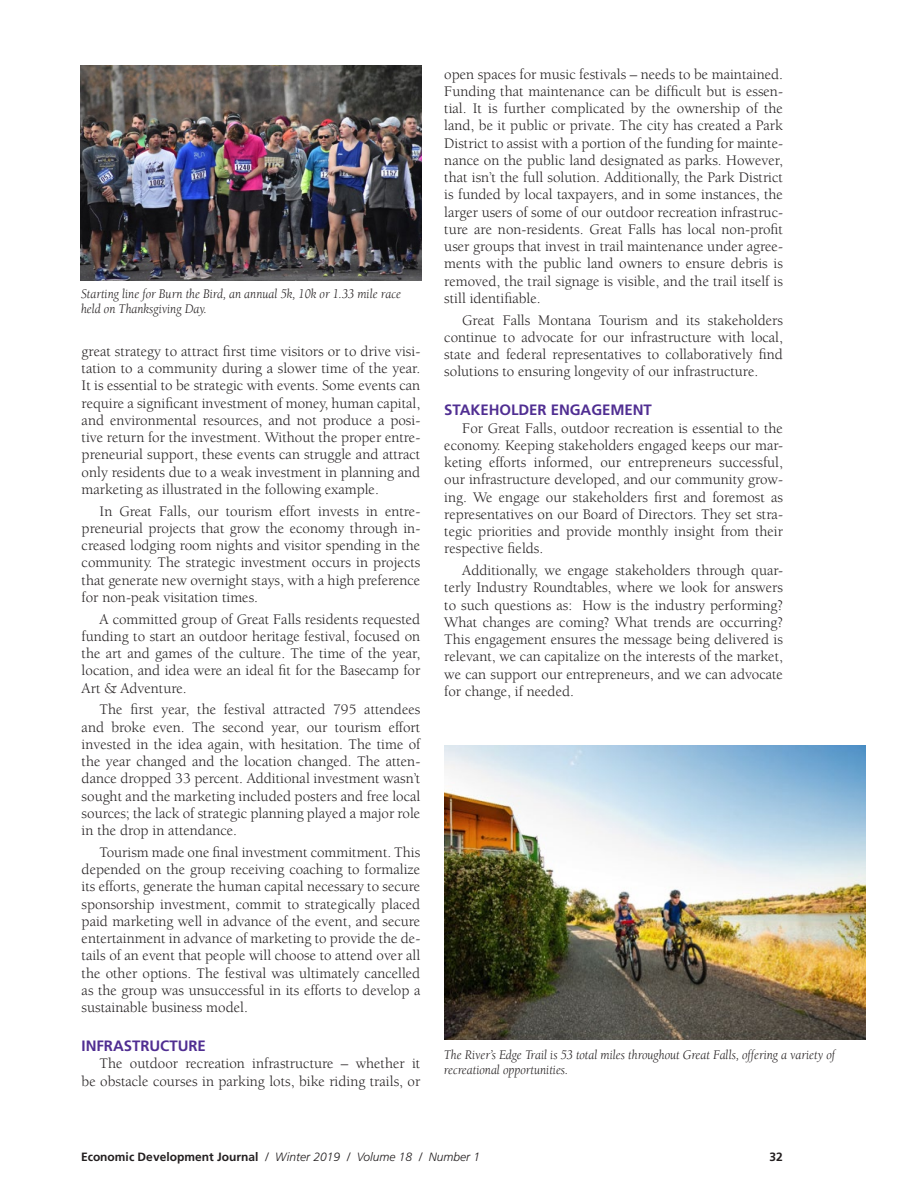
<style>
.page{position:relative;width:918px;height:1188px;background:#fff}
.page>*{position:absolute;margin:0;border:0;box-sizing:border-box;transform-origin:0 0}
.Body_Copy{font:15px/17.2px "Berkeley";color:#231f20;text-align:justify}
.Subhead_1{font:700 15px "Frutiger";letter-spacing:-.005em;color:#502e92}
.Photo_Captions-itali{font:italic 13.5px/15px "Berkeley";color:#231f20;scale:.95 1}
.t1{font:italic 300 12px "Frutiger";color:#231f20}
.t2{font:700 12px "Frutiger";color:#231f20}
.s1{font-weight:700;font-style:normal}
</style>
<div class="page">
<img style="left:80px;top:66px;width:342px;height:214px">
<img style="left:445px;top:745px;width:421px;height:295px">
<p class="Photo_Captions-itali" style="left:81px;top:287px;width:338px">Starting line for Burn the Bird, an annual 5k, 10k or 1.33 mile race held on Thanksgiving Day.</p>
<p class="Body_Copy" style="left:82px;top:343px;width:340px">great strategy to attract first time visitors or to drive visi&shy;tation to a community during a slower time of the year.<br>It is essential to be strategic with events. Some events can require a significant investment of money, human capital, and environmental resources, and not produce a posi&shy;tive return for the investment. Without the proper entre&shy;preneurial support, these events can struggle and attract only residents due to a weak investment in planning and marketing as illustrated in the following example.</p>
<p class="Body_Copy" style="left:82px;top:503px;width:340px;text-indent:18px">In Great Falls, our tourism effort invests in entre&shy;preneurial projects that grow the economy through in&shy;creased lodging room nights and visitor spending in the community. The strategic investment occurs in projects that generate new overnight stays, with a high preference for non-peak visitation times.</p>
<p class="Body_Copy" style="left:82px;top:611px;width:340px;text-indent:18px">A committed group of Great Falls residents requested funding to start an outdoor heritage festival, focused on the art and games of the culture. The time of the year, location, and idea were an ideal fit for the Basecamp for Art &amp; Adventure.</p>
<p class="Body_Copy" style="left:82px;top:701px;width:340px;text-indent:18px">The first year, the festival attracted 795 attendees and broke even. The second year, our tourism effort invested in the idea again, with hesitation. The time of the year changed and the location changed. The atten&shy;dance dropped 33 percent. Additional investment wasn’t sought and the marketing included posters and free local sources; the lack of strategic planning played a major role in the drop in attendance.</p>
<p class="Body_Copy" style="left:82px;top:844px;width:340px;text-indent:18px">Tourism made one final investment commitment. This depended on the group receiving coaching to formalize its efforts, generate the human capital necessary to secure sponsorship investment, commit to strategically placed paid marketing well in advance of the event, and secure entertainment in advance of marketing to provide the de&shy;tails of an event that people will choose to attend over all the other options. The festival was ultimately cancelled as the group was unsuccessful in its efforts to develop a sustainable business model.</p>
<p class="Subhead_1" style="left:82px;top:1037px;width:126px">INFRASTRUCTURE</p>
<p class="Body_Copy" style="left:82px;top:1055px;width:340px;text-align:right">The outdoor recreation infrastructure – whether it<br>be obstacle courses in parking lots, bike riding trails, or</p>
<p class="Body_Copy" style="left:444px;top:66px;width:340px">open spaces for music festivals – needs to be maintained.<br>Funding that maintenance can be difficult but is essen&shy;tial. It is further complicated by the ownership of the land, be it public or private. The city has created a Park District to assist with a portion of the funding for mainte&shy;nance on the public land designated as parks. However, that isn’t the full solution. Additionally, the Park District is funded by local taxpayers, and in some instances, the larger users of some of our outdoor recreation infrastruc&shy;ture are non-residents. Great Falls has local non-profit user groups that invest in trail maintenance under agree&shy;ments with the public land owners to ensure debris is removed, the trail signage is visible, and the trail itself is still identifiable.</p>
<p class="Body_Copy" style="left:444px;top:312px;width:340px;text-indent:18px">Great Falls Montana Tourism and its stakeholders continue to advocate for our infrastructure with local, state and federal representatives to collaboratively find solutions to ensuring longevity of our infrastructure.</p>
<p class="Subhead_1" style="left:444px;top:401px;width:209px">STAKEHOLDER ENGAGEMENT</p>
<p class="Body_Copy" style="left:444px;top:420px;width:340px;text-indent:18px">For Great Falls, outdoor recreation is essential to the economy. Keeping stakeholders engaged keeps our mar&shy;keting efforts informed, our entrepreneurs successful, our infrastructure developed, and our community grow&shy;ing. We engage our stakeholders first and foremost as representatives on our Board of Directors. They set stra&shy;tegic priorities and provide monthly insight from their respective fields.</p>
<p class="Body_Copy" style="left:444px;top:562px;width:340px;text-indent:18px">Additionally, we engage stakeholders through quar&shy;terly Industry Roundtables, where we look for answers to such questions as: How is the industry performing?<br>What changes are coming? What trends are occurring?<br>This engagement ensures the message being delivered is relevant, we can capitalize on the interests of the market, we can support our entrepreneurs, and we can advocate for change, if needed.</p>
<p class="Photo_Captions-itali" style="left:444px;top:1048px;width:414px">The River’s Edge Trail is 53 total miles throughout Great Falls, offering a variety of recreational opportunities.</p>
<p class="t1" style="left:81px;top:1150px;width:401px"><span class="s1">Economic Development Journal</span> / Winter 2019 / Volume 18 / Number 1</p>
<p class="t2" style="left:770px;top:1150px;width:15px">32</p>
</div>
